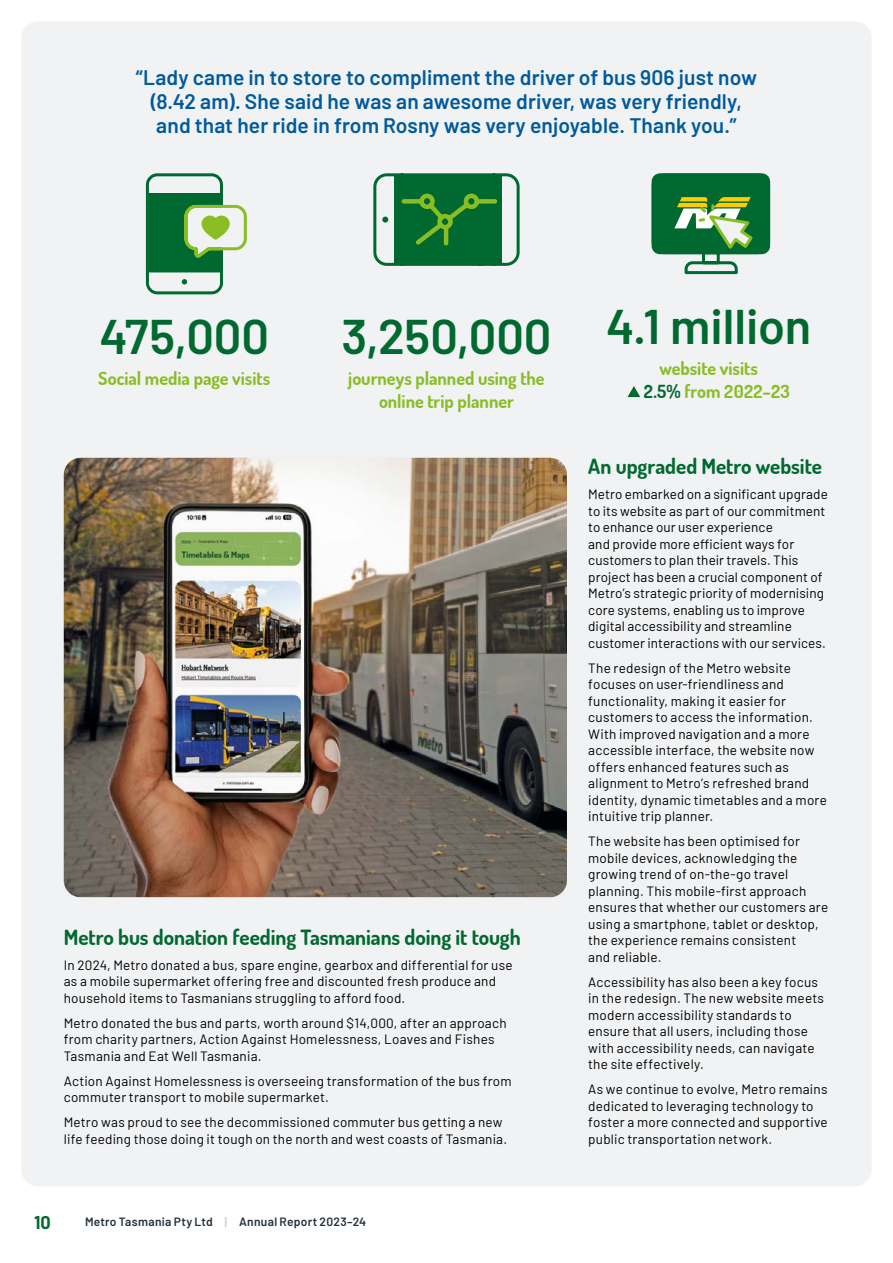
<style>
.page{position:relative;width:893px;height:1263px;background:#fff}
.page>*{position:absolute;margin:0;border:0;box-sizing:border-box;transform-origin:0 0}
.Stat_Main{font:600 48.6px "Barlow";color:#00692f}
.PullOut_2021{font:600 21px/24px "Barlow";letter-spacing:.005em;color:#005a9b;text-align:center}
.t1{font:700 21px "Dosis";color:#00692f}
.Stat_Sub{font:700 18px/22.5px "Dosis";color:#89bd24}
.t2{font:700 18px "Barlow";color:#00692f}
.Body{font:13.5px/16.5px "Barlow";letter-spacing:.015em;color:#000}
.t3{font:600 12px "Barlow";letter-spacing:.025em;color:#25303b}
.s1{color:#c9ccd2}
.s2{color:#00692f}
</style>
<div class="page">
<div style="left:21px;top:21px;width:851px;height:1165px;background:#f1f2f4;border-radius:17px"></div>
<img style="left:64px;top:458px;width:503px;height:439px">
<svg style="left:145px;top:173px;width:102px;height:122px"></svg>
<svg style="left:627px;top:386px;width:13px;height:11px"></svg>
<svg style="left:651px;top:173px;width:120px;height:102px"></svg>
<svg style="left:373px;top:173px;width:147px;height:93px"></svg>
<hr style="left:444px;top:227px;width:4px;height:16px;background:#89bd24">
<p class="PullOut_2021" style="left:136px;top:64px;width:623px">“Lady came in to store to compliment the driver of bus 906 just now (8.42 am). She said he was an awesome driver, was very friendly, and that her ride in from Rosny was very enjoyable. Thank you.”</p>
<p class="Stat_Main" style="left:100px;top:301px;width:171px">475,000</p>
<p class="Stat_Sub" style="left:98px;top:367px;width:174px">Social media page visits</p>
<p class="Stat_Main" style="left:341px;top:301px;width:212px">3,250,000</p>
<p class="Stat_Sub" style="left:348px;top:367px;width:198px;text-align:center">journeys planned using the online trip planner</p>
<h2 class="t1" style="left:64px;top:923px;width:459px">Metro bus donation feeding Tasmanians doing it tough</h2>
<p class="Body" style="left:64px;top:956px;width:450px">In 2024, Metro donated a bus, spare engine, gearbox and differential for use as a mobile supermarket offering free and discounted fresh produce and household items to Tasmanians struggling to afford food.</p>
<p class="Body" style="left:64px;top:1014px;width:444px">Metro donated the bus and parts, worth around $14,000, after an approach from charity partners, Action Against Homelessness, Loaves and Fishes<br>Tasmania and Eat Well Tasmania.</p>
<p class="Body" style="left:64px;top:1072px;width:449px">Action Against Homelessness is overseeing transformation of the bus from commuter transport to mobile supermarket.</p>
<p class="Body" style="left:64px;top:1113px;width:445px">Metro was proud to see the decommissioned commuter bus getting a new life feeding those doing it tough on the north and west coasts of Tasmania.</p>
<h3 class="t2" style="left:34px;top:1210px;width:18px">10</h3>
<p class="t3" style="left:85px;top:1213px;width:283px">Metro Tasmania Pty Ltd <span class="s1">|</span> Annual Report 2023–24</p>
<p class="Stat_Main" style="left:606px;top:291px;width:207px">4.1 million</p>
<p class="Stat_Sub" style="left:644px;top:357px;width:148px;text-indent:16px">website visits<br><span class="s2">2.5%</span> from 2022–23</p>
<h2 class="t1" style="left:588px;top:452px;width:235px">An upgraded Metro website</h2>
<p class="Body" style="left:588px;top:485px;width:241px">Metro embarked on a significant upgrade to its website as part of our commitment to enhance our user experience<br>and provide more efficient ways for customers to plan their travels. This project has been a crucial component of Metro’s strategic priority of modernising core systems, enabling us to improve digital accessibility and streamline customer interactions with our services.</p>
<p class="Body" style="left:588px;top:659px;width:240px">The redesign of the Metro website focuses on user-friendliness and functionality, making it easier for customers to access the information.<br>With improved navigation and a more accessible interface, the website now offers enhanced features such as alignment to Metro’s refreshed brand identity, dynamic timetables and a more intuitive trip planner.</p>
<p class="Body" style="left:588px;top:832px;width:242px">The website has been optimised for mobile devices, acknowledging the growing trend of on-the-go travel planning. This mobile-first approach ensures that whether our customers are using a smartphone, tablet or desktop, the experience remains consistent<br>and reliable.</p>
<p class="Body" style="left:588px;top:973px;width:237px">Accessibility has also been a key focus in the redesign. The new website meets modern accessibility standards to ensure that all users, including those with accessibility needs, can navigate the site effectively.</p>
<p class="Body" style="left:588px;top:1080px;width:241px">As we continue to evolve, Metro remains dedicated to leveraging technology to foster a more connected and supportive public transportation network.</p>
</div>
